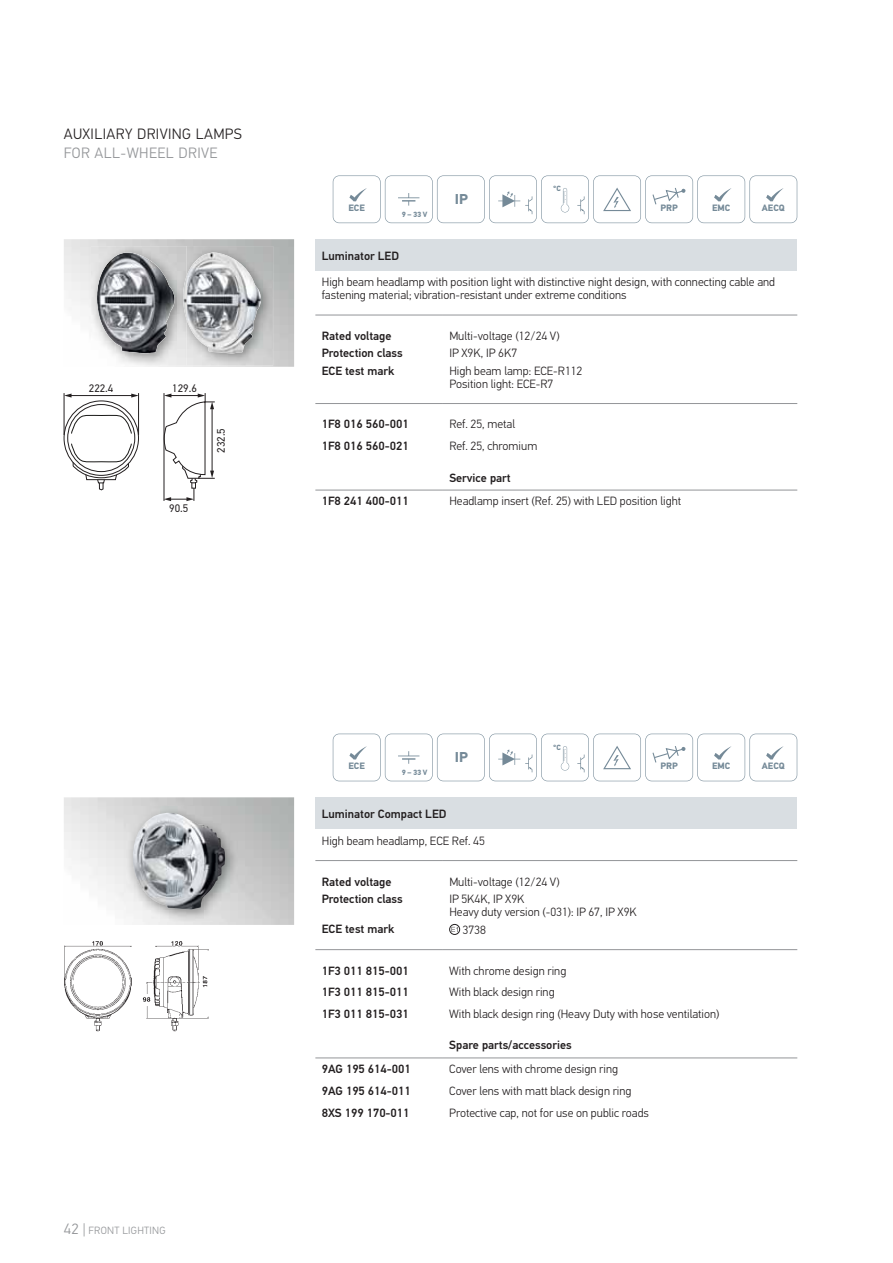
<style>
.page{position:relative;width:893px;height:1263px;background:#fff}
.page>*{position:absolute;margin:0;border:0;box-sizing:border-box;transform-origin:0 0}
.t1{font:300 15px "Hella DIN Universal";letter-spacing:.025em;color:#231f20}
.t2{font:300 15px "Hella DIN Universal";letter-spacing:.025em;color:#939598}
.t3{font:700 14.4px "Hella DIN Universal";color:#758a98}
.t4{font:300 12px/12.6px "Hella DIN Universal";color:#231f20}
.t5{font:500 12px "Hella DIN Universal";color:#231f20}
.t6{font:10.95px "Hella DIN Universal";color:#231f20}
.t7{font:300 10.5px "Hella DIN Universal";letter-spacing:.025em;color:#939598}
.t8{font:700 9.3px "Hella DIN Universal";color:#758a98}
.t9{font:700 7.65px "Hella DIN Universal";color:#758a98}
.s1{font-size:15px}
</style>
<div class="page">
<div style="left:315px;top:239px;width:482px;height:32px;background:#d9dee2"></div>
<hr style="left:315px;top:315px;width:128px;height:1px;background:#939598">
<hr style="left:443px;top:315px;width:354px;height:1px;background:#939598">
<hr style="left:315px;top:403px;width:128px;height:1px;background:#939598">
<hr style="left:443px;top:403px;width:354px;height:1px;background:#939598">
<hr style="left:315px;top:490px;width:128px;height:1px;background:#939598">
<hr style="left:443px;top:490px;width:354px;height:1px;background:#939598">
<div style="left:315px;top:797px;width:482px;height:32px;background:#d9dee2"></div>
<hr style="left:315px;top:860px;width:128px;height:1px;background:#939598">
<hr style="left:443px;top:860px;width:354px;height:1px;background:#939598">
<hr style="left:315px;top:949px;width:128px;height:1px;background:#939598">
<hr style="left:443px;top:949px;width:354px;height:1px;background:#939598">
<hr style="left:315px;top:1057px;width:128px;height:1px;background:#939598">
<hr style="left:443px;top:1057px;width:354px;height:1px;background:#939598">
<div style="left:449px;top:924px;width:11px;height:11px;border:1px solid #231f20;border-radius:50%"></div>
<svg style="left:452px;top:927px;width:6px;height:5px"></svg>
<svg style="left:333px;top:175px;width:464px;height:48px"></svg>
<svg style="left:333px;top:734px;width:464px;height:47px"></svg>
<div style="left:67px;top:404px;width:68px;height:68px;border:1px solid #231f20;border-radius:50%"></div>
<hr style="left:70px;top:395px;width:63px;height:1px;background:#231f20">
<svg style="left:65px;top:394px;width:7px;height:4px"></svg>
<svg style="left:131px;top:394px;width:7px;height:4px"></svg>
<hr style="left:64px;top:393px;width:1px;height:42px;background:#231f20">
<hr style="left:138px;top:393px;width:1px;height:42px;background:#231f20">
<svg style="left:163px;top:393px;width:52px;height:108px"></svg>
<svg style="left:71px;top:414px;width:61px;height:20px"></svg>
<svg style="left:71px;top:443px;width:61px;height:47px"></svg>
<img style="left:133px;top:813px;width:92px;height:96px">
<img style="left:64px;top:941px;width:68px;height:91px">
<img style="left:142px;top:941px;width:67px;height:91px">
<img style="left:97px;top:252px;width:78px;height:101px">
<img style="left:187px;top:246px;width:86px;height:120px">
<img style="left:177px;top:246px;width:10px;height:120px">
<img style="left:187px;top:252px;width:75px;height:101px">
<img style="left:182px;top:276px;width:5px;height:44px">
<p class="t1" style="left:64px;top:128px;width:180px">AUXILIARY DRIVING LAMPS</p>
<p class="t2" style="left:64px;top:148px;width:155px">FOR ALL-WHEEL DRIVE</p>
<p class="t6" style="left:89px;top:382px;width:26px">222.4</p>
<p class="t6" style="left:172px;top:382px;width:26px">129.6</p>
<p class="t6" style="left:215px;top:453px;width:26px;rotate:-90deg">232.5</p>
<p class="t6" style="left:169px;top:502px;width:21px">90.5</p>
<p class="t8" style="left:348px;top:202px;width:18px">ECE</p>
<p class="t9" style="left:402px;top:210px;width:27px">9 – 33 V</p>
<p class="t3" style="left:455px;top:191px;width:14px">IP</p>
<p class="t9" style="left:553px;top:184px;width:9px">°C</p>
<p class="t8" style="left:660px;top:202px;width:19px">PRP</p>
<p class="t8" style="left:762px;top:202px;width:25px">AECQ</p>
<p class="t8" style="left:712px;top:202px;width:20px">EMC</p>
<p class="t5" style="left:322px;top:251px;width:79px">Luminator LED</p>
<p class="t4" style="left:322px;top:277px;width:455px">High beam headlamp with position light with distinctive night design, with connecting cable and fastening material; vibration-resistant under extreme conditions</p>
<p class="t5" style="left:322px;top:331px;width:71px">Rated voltage</p>
<p class="t4" style="left:449px;top:331px;width:112px">Multi-voltage (12/24 V)</p>
<p class="t5" style="left:322px;top:349px;width:82px">Protection class</p>
<p class="t4" style="left:449px;top:348px;width:69px">IP X9K, IP 6K7</p>
<p class="t5" style="left:322px;top:366px;width:74px">ECE test mark</p>
<p class="t4" style="left:449px;top:366px;width:135px">High beam lamp: ECE-R112<br>Position light: ECE-R7</p>
<p class="t5" style="left:322px;top:420px;width:88px">1F8 016 560-001</p>
<p class="t4" style="left:449px;top:419px;width:67px">Ref. 25, metal</p>
<p class="t5" style="left:322px;top:442px;width:88px">1F8 016 560-021</p>
<p class="t4" style="left:449px;top:441px;width:90px">Ref. 25, chromium</p>
<p class="t5" style="left:449px;top:473px;width:63px">Service part</p>
<p class="t5" style="left:322px;top:497px;width:88px">1F8 241 400-011</p>
<p class="t4" style="left:449px;top:496px;width:233px">Headlamp insert (Ref. 25) with LED position light</p>
<p class="t7" style="left:64px;top:1226px;width:103px"><span class="s1">42 |</span> FRONT LIGHTING</p>
<p class="t8" style="left:348px;top:760px;width:18px">ECE</p>
<p class="t9" style="left:402px;top:768px;width:27px">9 – 33 V</p>
<p class="t3" style="left:455px;top:749px;width:14px">IP</p>
<p class="t9" style="left:553px;top:742px;width:9px">°C</p>
<p class="t8" style="left:660px;top:760px;width:19px">PRP</p>
<p class="t8" style="left:712px;top:760px;width:20px">EMC</p>
<p class="t8" style="left:762px;top:760px;width:25px">AECQ</p>
<p class="t5" style="left:322px;top:809px;width:126px">Luminator Compact LED</p>
<p class="t4" style="left:322px;top:835px;width:165px">High beam headlamp, ECE Ref. 45</p>
<p class="t5" style="left:322px;top:877px;width:71px">Rated voltage</p>
<p class="t4" style="left:449px;top:876px;width:112px">Multi-voltage (12/24 V)</p>
<p class="t5" style="left:322px;top:894px;width:82px">Protection class</p>
<p class="t4" style="left:449px;top:894px;width:189px">IP 5K4K, IP X9K<br>Heavy duty version (-031): IP 67, IP X9K</p>
<p class="t5" style="left:322px;top:924px;width:74px">ECE test mark</p>
<p class="t4" style="left:463px;top:924px;width:25px">3738</p>
<p class="t5" style="left:322px;top:966px;width:88px">1F3 011 815-001</p>
<p class="t4" style="left:449px;top:965px;width:119px">With chrome design ring</p>
<p class="t5" style="left:322px;top:988px;width:88px">1F3 011 815-011</p>
<p class="t4" style="left:449px;top:987px;width:107px">With black design ring</p>
<p class="t5" style="left:322px;top:1009px;width:88px">1F3 011 815-031</p>
<p class="t4" style="left:449px;top:1009px;width:272px">With black design ring (Heavy Duty with hose ventilation)</p>
<p class="t5" style="left:449px;top:1041px;width:124px">Spare parts/accessories</p>
<p class="t5" style="left:322px;top:1065px;width:91px">9AG 195 614-001</p>
<p class="t4" style="left:449px;top:1064px;width:170px">Cover lens with chrome design ring</p>
<p class="t5" style="left:322px;top:1086px;width:91px">9AG 195 614-011</p>
<p class="t4" style="left:449px;top:1086px;width:184px">Cover lens with matt black design ring</p>
<p class="t5" style="left:322px;top:1108px;width:89px">8XS 199 170-011</p>
<p class="t4" style="left:449px;top:1108px;width:201px">Protective cap, not for use on public roads</p>
</div>
